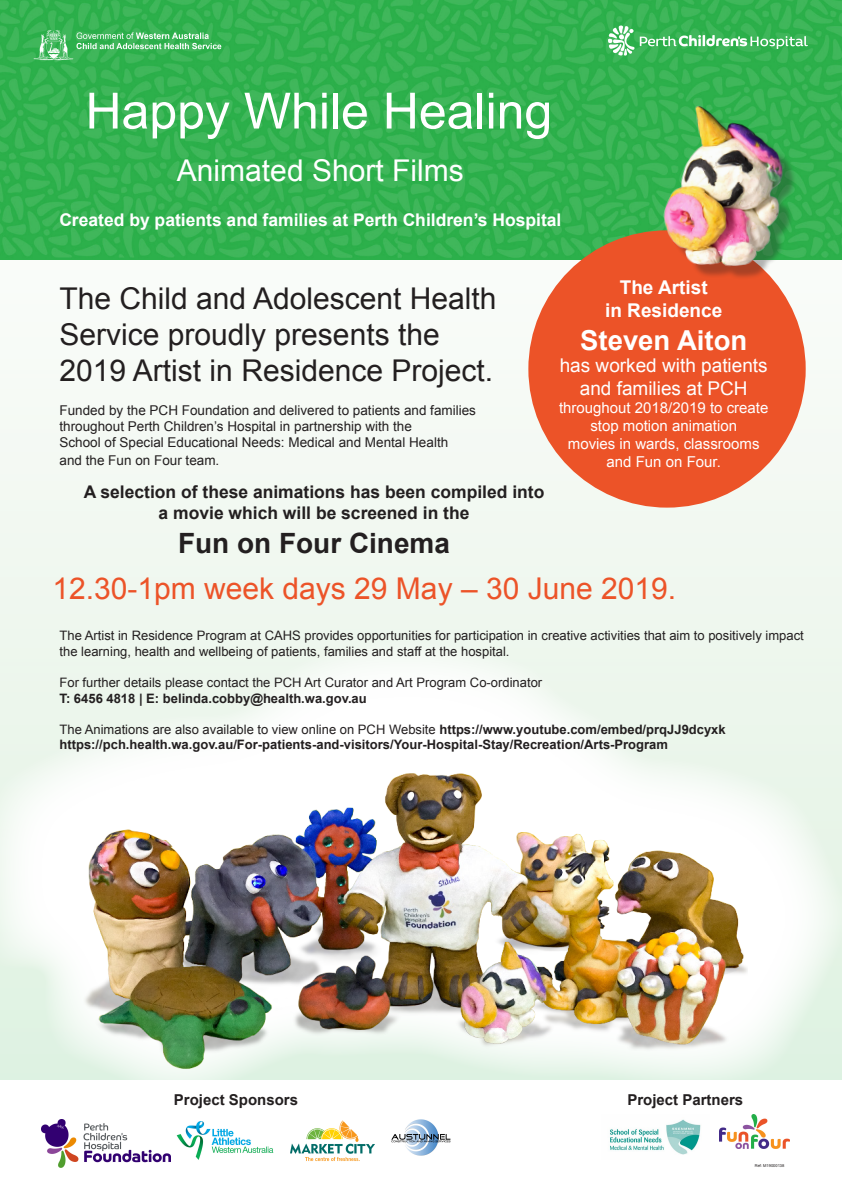
<style>
.page{position:relative;width:842px;height:1192px;background:#fff}
.page>*{position:absolute;margin:0;border:0;box-sizing:border-box;transform-origin:0 0}
.t1{font:50px "Arial";color:#fff}
.t2{font:30px "Arial";color:#231f20}
.t3{font:30px "Arial";color:#ec5328}
.t4{font:30px "Arial";color:#fff}
.t5{font:700 27.95px "Arial";color:#231f20}
.t6{font:700 27.5px "Arial";color:#fff}
.t7{font:19px/22.8px "Arial";color:#fff;text-align:center}
.t8{font:700 19px "Arial";color:#fff}
.t9{font:700 17.5px "Arial";color:#231f20}
.t10{font:700 17.5px "Arial";color:#fff}
.t11{font:15px/18px "Arial";color:#fff;text-align:center}
.t12{font:700 15px "Arial";color:#231f20}
.t13{font:13.5px "Arial";color:#231f20}
.t14{font:13px/15.6px "Arial";color:#231f20}
.t15{font:700 13px "Arial";color:#231f20}
.t16{font:4px "Arial";color:#231f20}
.s1{font-weight:700}
</style>
<div class="page">
<div style="left:0;top:137px;width:842px;height:942px;background:#f3f9f2"></div>
<svg style="left:0;top:682px;width:842px;height:398px"></svg>
<img style="left:0;top:0;width:842px;height:259px">
<img style="left:720px;top:1114px;width:69px;height:35px">
<img style="left:176px;top:1121px;width:98px;height:39px">
<img style="left:291px;top:1120px;width:83px;height:41px">
<img style="left:41px;top:1120px;width:129px;height:48px">
<img style="left:391px;top:1120px;width:59px;height:35px">
<div style="left:528px;top:230px;width:278px;height:278px;background:#ec5328;border-radius:50%"></div>
<img style="left:602px;top:18px;width:211px;height:43px">
<img style="left:609px;top:1119px;width:92px;height:36px">
<img style="left:29px;top:26px;width:200px;height:38px">
<img style="left:75px;top:772px;width:673px;height:304px">
<img style="left:649px;top:92px;width:154px;height:189px">
<p class="t1" style="left:85px;top:78px;width:468px">Happy While Healing</p>
<p class="t4" style="left:177px;top:151px;width:288px">Animated Short Films</p>
<p class="t10" style="left:59px;top:208px;width:504px">Created by patients and families at Perth Children’s Hospital</p>
<p class="t2" style="left:60px;top:279px;width:438px">The Child and Adolescent Health</p>
<p class="t2" style="left:60px;top:315px;width:382px">Service proudly presents the</p>
<p class="t2" style="left:60px;top:351px;width:435px">2019 Artist in Residence Project.</p>
<p class="t13" style="left:60px;top:401px;width:418px">Funded by the PCH Foundation and delivered to patients and families</p>
<p class="t13" style="left:60px;top:418px;width:354px">throughout Perth Children’s Hospital in partnership with the</p>
<p class="t13" style="left:60px;top:434px;width:390px">School of Special Educational Needs: Medical and Mental Health</p>
<p class="t13" style="left:60px;top:452px;width:161px">and the Fun on Four team.</p>
<p class="t8" style="left:620px;top:275px;width:89px">The Artist</p>
<p class="t8" style="left:605px;top:297px;width:119px">in Residence</p>
<p class="t6" style="left:580px;top:322px;width:169px">Steven Aiton</p>
<p class="t7" style="left:560px;top:354px;width:210px">has worked with patients and families at PCH</p>
<p class="t11" style="left:559px;top:399px;width:211px">throughout 2018/2019 to create stop motion animation</p>
<p class="t11" style="left:568px;top:435px;width:193px">movies in wards, classrooms</p>
<p class="t11" style="left:607px;top:453px;width:116px">and Fun on Four.</p>
<p class="t9" style="left:84px;top:480px;width:462px">A selection of these animations has been compiled into</p>
<p class="t9" style="left:159px;top:501px;width:312px">a movie which will be screened in the</p>
<p class="t5" style="left:178px;top:524px;width:273px">Fun on Four Cinema</p>
<p class="t3" style="left:52px;top:569px;width:625px">12.30-1pm week days 29 May – 30 June 2019.</p>
<p class="t14" style="left:60px;top:628px;width:746px">The Artist in Residence Program at CAHS provides opportunities for participation in creative activities that aim to positively impact the learning, health and wellbeing of patients, families and staff at the hospital.</p>
<p class="t14" style="left:60px;top:675px;width:484px">For further details please contact the PCH Art Curator and Art Program Co-ordinator</p>
<p class="t15" style="left:60px;top:689px;width:309px">T: 6456 4818 | E: belinda.cobby@health.wa.gov.au</p>
<p class="t14" style="left:60px;top:722px;width:668px">The Animations are also available to view online on PCH Website <span class="s1">https://www.youtube.com/embed/prqJJ9dcyxk</span></p>
<p class="t15" style="left:60px;top:736px;width:610px">https://pch.health.wa.gov.au/For-patients-and-visitors/Your-Hospital-Stay/Recreation/Arts-Program</p>
<p class="t12" style="left:174px;top:1090px;width:126px">Project Sponsors</p>
<p class="t12" style="left:627px;top:1090px;width:117px">Project Partners</p>
<p class="t16" style="left:755px;top:1163px;width:31px">Ref: M19000138</p>
</div>
